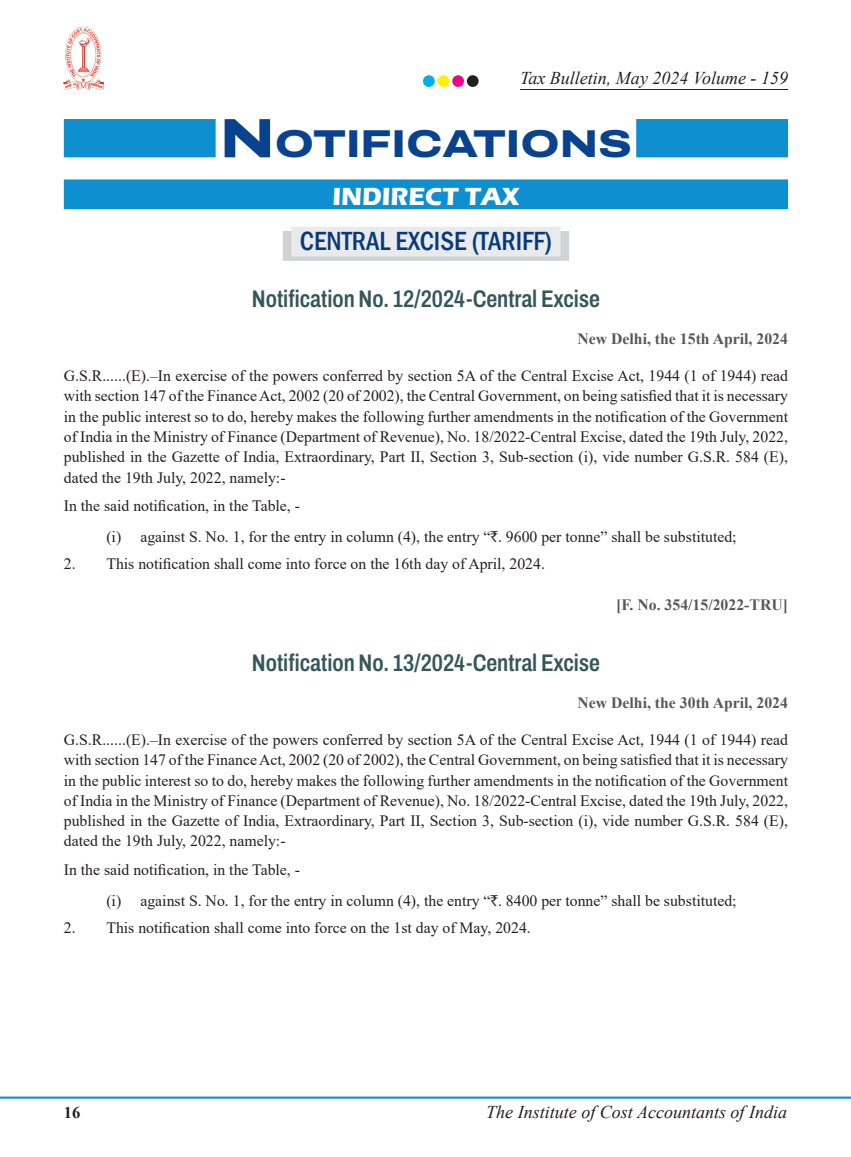
<style>
.page{position:relative;width:851px;height:1157px;background:#fff}
.page>*{position:absolute;margin:0;border:0;box-sizing:border-box;transform-origin:0 0}
.Notification___Press{font:800 38.85px "Archivo Expanded";color:#09428e}
.Heading_Style_1{font:500 condensed 27px "Franklin Gothic";color:#05397e}
.Indirect___Direct{font:700 25.5px "Eras ITC";color:#fff}
.Notification_Head{font:600 24px "Archivo Condensed";color:#35565b}
.t1{font:italic 18px "Times New Roman";color:#231f20}
.t2{font:700 16.5px "Times New Roman";color:#231f20}
.Body{font:15.75px/20.2px "Times New Roman";color:#231f20;text-align:justify}
.Tab_Setting_2{font:15.75px "Times New Roman";color:#231f20}
.Tab_Setting_1{font:15.75px "Times New Roman";color:#231f20}
.Notification_Date{font:700 15.75px "Times New Roman";color:#57585a}
.s1{font-size:55.5px}
.s2{font-family:"Rupee Foradian";font-size:15px}
</style>
<div class="page">
<hr style="left:0;top:1096px;width:850px;height:2px;background:#0d8fd0">
<img style="left:64px;top:26px;width:39px;height:64px">
<hr style="left:520px;top:89px;width:267px;height:1px;background:#231f20">
<div style="left:423px;top:75px;width:11px;height:12px;background:#00aeef;border-radius:50%"></div>
<div style="left:437px;top:75px;width:12px;height:12px;background:#fff101;border-radius:50%"></div>
<div style="left:452px;top:75px;width:12px;height:12px;background:#ed028c;border-radius:50%"></div>
<div style="left:467px;top:75px;width:11px;height:12px;background:#231f20;border-radius:50%"></div>
<div style="left:64px;top:119px;width:723px;height:38px;background:#0d8fd0"></div>
<div style="left:215px;top:115px;width:421px;height:51px;background:#fff"></div>
<div style="left:64px;top:179px;width:723px;height:30px;background:#0d8fd0"></div>
<div style="left:283px;top:231px;width:286px;height:30px;background:#d1d2d4"></div>
<div style="left:291px;top:227px;width:269px;height:29px;background:#e9eaeb"></div>
<p class="t1" style="left:520px;top:66px;width:269px">Tax Bulletin, May 2024 Volume - 159</p>
<p class="Notification___Press" style="left:220px;top:114px;width:413px"><span class="s1">N</span>OTIFICATIONS</p>
<p class="Indirect___Direct" style="left:332px;top:182px;width:188px">INDIRECT TAX</p>
<p class="Heading_Style_1" style="left:300px;top:223px;width:253px">CENTRAL EXCISE (TARIFF)</p>
<p class="Notification_Head" style="left:252px;top:281px;width:349px">Notification No. 12/2024-Central Excise</p>
<p class="Notification_Date" style="left:577px;top:327px;width:212px">New Delhi, the 15th April, 2024</p>
<p class="Body" style="left:64px;top:365px;width:725px">G.S.R......(E).–In exercise of the powers conferred by section 5A of the Central Excise Act, 1944 (1 of 1944) read with section 147 of the Finance Act, 2002 (20 of 2002), the Central Government, on being satisfied that it is necessary in the public interest so to do, hereby makes the following further amendments in the notification of the Government of India in the Ministry of Finance (Department of Revenue), No. 18/2022-Central Excise, dated the 19th July, 2022, published in the Gazette of India, Extraordinary, Part II, Section 3, Sub-section (i), vide number G.S.R. 584 (E), dated the 19th July, 2022, namely:-</p>
<p class="Body" style="left:64px;top:495px;width:238px">In the said notification, in the Table, -</p>
<p class="Tab_Setting_2" style="left:106px;top:526px;width:631px">(i) against S. No. 1, for the entry in column (4), the entry “<span class="s2">`</span>. 9600 per tonne” shall be substituted;</p>
<p class="Tab_Setting_1" style="left:64px;top:552px;width:482px">2. This notification shall come into force on the 16th day of April, 2024.</p>
<p class="Notification_Date" style="left:616px;top:593px;width:173px">[F. No. 354/15/2022-TRU]</p>
<p class="Notification_Head" style="left:252px;top:645px;width:349px">Notification No. 13/2024-Central Excise</p>
<p class="Notification_Date" style="left:577px;top:691px;width:212px">New Delhi, the 30th April, 2024</p>
<p class="Body" style="left:64px;top:729px;width:725px">G.S.R......(E).–In exercise of the powers conferred by section 5A of the Central Excise Act, 1944 (1 of 1944) read with section 147 of the Finance Act, 2002 (20 of 2002), the Central Government, on being satisfied that it is necessary in the public interest so to do, hereby makes the following further amendments in the notification of the Government of India in the Ministry of Finance (Department of Revenue), No. 18/2022-Central Excise, dated the 19th July, 2022, published in the Gazette of India, Extraordinary, Part II, Section 3, Sub-section (i), vide number G.S.R. 584 (E), dated the 19th July, 2022, namely:-</p>
<p class="Body" style="left:64px;top:859px;width:238px">In the said notification, in the Table, -</p>
<p class="Tab_Setting_2" style="left:106px;top:889px;width:631px">(i) against S. No. 1, for the entry in column (4), the entry “<span class="s2">`</span>. 8400 per tonne” shall be substituted;</p>
<p class="Tab_Setting_1" style="left:64px;top:916px;width:468px">2. This notification shall come into force on the 1st day of May, 2024.</p>
<p class="t2" style="left:64px;top:1100px;width:18px">16</p>
<p class="t1" style="left:486px;top:1099px;width:302px">The Institute of Cost Accountants of India</p>
</div>
